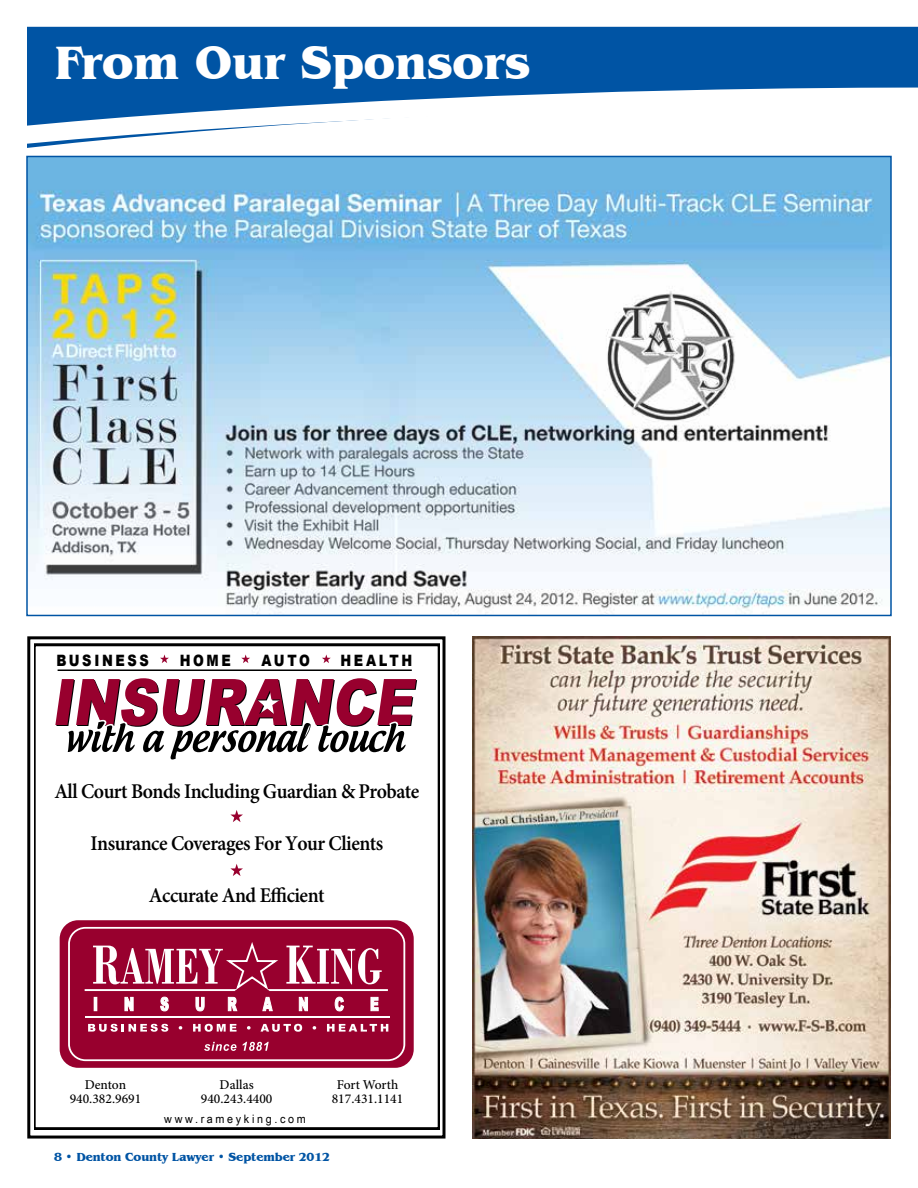
<style>
.page{position:relative;width:918px;height:1188px;background:#fff}
.page>*{position:absolute;margin:0;border:0;box-sizing:border-box;transform-origin:0 0}
.t1{font:700 48px "Benguiat IT Cby BT";color:#fff}
.t2{font:600 21px "Minion Pro";letter-spacing:-.025em;color:#000;scale:.94 1}
.t3{font:900 15.75px "Arial";letter-spacing:.205em;color:#000;scale:.83 1}
.t4{font:500 13.5px/13.5px "Minion Pro";color:#000;text-align:center}
.t5{font:700 12px "Benguiat IT Cby BT";letter-spacing:-.01em;color:#0054a4}
.t6{font:11.7px "Arial Narrow";letter-spacing:.2em;color:#000;scale:1.13 1}
</style>
<div class="page">
<svg style="left:26px;top:155px;width:866px;height:1px"></svg>
<svg style="left:27px;top:26px;width:891px;height:122px"></svg>
<svg style="left:34px;top:644px;width:405px;height:486px"></svg>
<div style="left:27px;top:636px;width:419px;height:503px;border:3px solid #000"></div>
<img style="left:472px;top:636px;width:419px;height:502px">
<img style="left:29px;top:159px;width:860px;height:454px">
<h1 class="t1" style="left:54px;top:33px;width:478px">From Our Sponsors</h1>
<p class="t3" style="left:56px;top:649px;width:113px">BUSINESS</p>
<p class="t3" style="left:180px;top:649px;width:63px">HOME</p>
<p class="t3" style="left:262px;top:649px;width:60px">AUTO</p>
<p class="t3" style="left:340px;top:649px;width:88px">HEALTH</p>
<p class="t2" style="left:54px;top:776px;width:390px">All Court Bonds Including Guardian &amp; Probate</p>
<p class="t2" style="left:91px;top:828px;width:313px">Insurance Coverages For Your Clients</p>
<p class="t2" style="left:149px;top:880px;width:189px">Accurate And Efficient</p>
<p class="t4" style="left:70px;top:1078px;width:73px">Denton<br>940.382.9691</p>
<p class="t4" style="left:201px;top:1078px;width:73px">Dallas<br>940.243.4400</p>
<p class="t6" style="left:164px;top:1110px;width:127px">www.rameyking.com</p>
<p class="t4" style="left:332px;top:1078px;width:73px">Fort Worth<br>817.431.1141</p>
<p class="t5" style="left:54px;top:1150px;width:277px">8 • Denton County Lawyer • September 2012</p>
</div>
